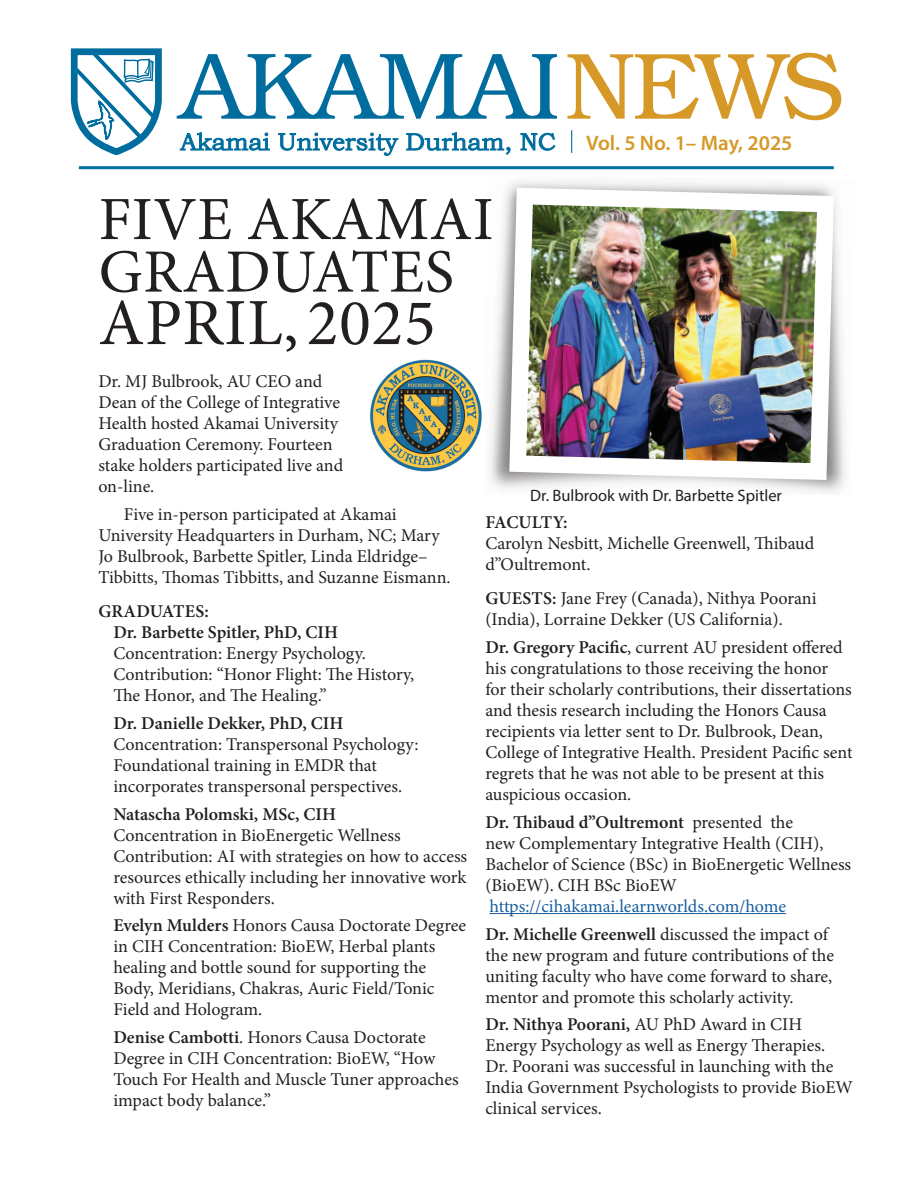
<style>
.page{position:relative;width:918px;height:1188px;background:#fff}
.page>*{position:absolute;margin:0;border:0;box-sizing:border-box;transform-origin:0 0}
.t1{font:66px "Minion Pro";letter-spacing:.01em;color:#231f20}
.t2{font:61.5px/52.5px "Minion Pro";letter-spacing:.01em;color:#231f20}
.t3{font:600 21px "Myriad Pro";color:#d69928}
.t4{font:18px/21px "Minion Pro";color:#231f20}
.t5{font:600 18px/21px "Minion Pro";color:#231f20}
.t6{font:18px/27.8px "Minion Pro";letter-spacing:-.005em;color:#175d9e}
.t7{font:16.5px "Myriad Pro";color:#231f20}
.s1{font-weight:600}
.s2{font-weight:600;color:#231f20}
.s3{color:#231f20}
</style>
<div class="page">
<svg style="left:177px;top:54px;width:380px;height:65px"></svg>
<svg style="left:71px;top:49px;width:91px;height:107px"></svg>
<svg style="left:180px;top:132px;width:90px;height:19px"></svg>
<svg style="left:278px;top:133px;width:120px;height:23px"></svg>
<svg style="left:406px;top:132px;width:104px;height:23px"></svg>
<svg style="left:521px;top:133px;width:34px;height:18px"></svg>
<svg style="left:567px;top:53px;width:274px;height:67px"></svg>
<svg style="left:571px;top:130px;width:1px;height:23px"></svg>
<hr style="left:79px;top:166px;width:755px;height:3px;background:#006e9f">
<img style="left:370px;top:359px;width:112px;height:76px">
<img style="left:373px;top:435px;width:105px;height:37px">
<hr style="left:489px;top:913px;width:297px;height:1px;background:#175d9e">
<img style="left:490px;top:199px;width:356px;height:294px">
<img style="left:487px;top:199px;width:4px;height:41px">
<img style="left:501px;top:181px;width:341px;height:307px">
<p class="t3" style="left:586px;top:130px;width:208px">Vol. 5 No. 1– May, 2025</p>
<h2 class="t2" style="left:99px;top:193px;width:397px">FIVE AKAMAI<br>GRADUATES</h2>
<h1 class="t1" style="left:99px;top:279px;width:338px">APRIL, 2025</h1>
<p class="t4" style="left:98px;top:371px;width:246px">Dr. MJ Bulbrook, AU CEO and<br>Dean of the College of Integrative<br>Health hosted Akamai University<br>Graduation Ceremony. Fourteen stake holders participated live and on-line.</p>
<p class="t4" style="left:98px;top:503px;width:354px;text-indent:26px">Five in-person participated at Akamai University Headquarters in Durham, NC; Mary Jo Bulbrook, Barbette Spitler, Linda Eldridge– Tibbitts, Thomas Tibbitts, and Suzanne Eismann.</p>
<p class="t5" style="left:113px;top:601px;width:226px;text-indent:-15px">GRADUATES:<br>Dr. Barbette Spitler, PhD, CIH</p>
<p class="t4" style="left:113px;top:643px;width:302px">Concentration: Energy Psychology.<br>Contribution: “Honor Flight: The History,<br>The Honor, and The Healing.”</p>
<p class="t5" style="left:113px;top:712px;width:232px">Dr. Danielle Dekker, PhD, CIH</p>
<p class="t4" style="left:113px;top:734px;width:307px">Concentration: Transpersonal Psychology:<br>Foundational training in EMDR that incorporates transpersonal perspectives.</p>
<p class="t5" style="left:113px;top:803px;width:224px">Natascha Polomski, MSc, CIH</p>
<p class="t4" style="left:113px;top:824px;width:355px">Concentration in BioEnergetic Wellness Contribution: AI with strategies on how to access resources ethically including her innovative work with First Responders.</p>
<p class="t4" style="left:113px;top:915px;width:354px"><span class="s1">Evelyn Mulders</span> Honors Causa Doctorate Degree in CIH Concentration: BioEW, Herbal plants healing and bottle sound for supporting the Body, Meridians, Chakras, Auric Field/Tonic Field and Hologram.</p>
<p class="t4" style="left:113px;top:1027px;width:347px"><span class="s1">Denise Cambotti</span>. Honors Causa Doctorate Degree in CIH Concentration: BioEW, “How Touch For Health and Muscle Tuner approaches impact body balance.”</p>
<p class="t7" style="left:530px;top:486px;width:253px">Dr. Bulbrook with Dr. Barbette Spitler</p>
<p class="t5" style="left:485px;top:511px;width:84px">FACULTY:</p>
<p class="t4" style="left:485px;top:533px;width:330px">Carolyn Nesbitt, Michelle Greenwell, Thibaud d”Oultremont.</p>
<p class="t4" style="left:485px;top:588px;width:333px"><span class="s1">GUESTS:</span> Jane Frey (Canada), Nithya Poorani (India), Lorraine Dekker (US California).</p>
<p class="t4" style="left:485px;top:637px;width:369px"><span class="s1">Dr. Gregory Pacific</span>, current AU president offered his congratulations to those receiving the honor for their scholarly contributions, their dissertations and thesis research including the Honors Causa recipients via letter sent to Dr. Bulbrook, Dean, College of Integrative Health. President Pacific sent regrets that he was not able to be present at this auspicious occasion.</p>
<p class="t4" style="left:485px;top:812px;width:367px"><span class="s1">Dr. Thibaud d”Oultremont</span> presented the<br>new Complementary Integrative Health (CIH), Bachelor of Science (BSc) in BioEnergetic Wellness (BioEW). CIH BSc BioEW</p>
<p class="t6" style="left:485px;top:892px;width:344px">https://cihakamai.learnworlds.com/home<br><span class="s2">Dr. Michelle Greenwell</span> <span class="s3">discussed the impact of</span></p>
<p class="t4" style="left:485px;top:944px;width:350px;text-align:justify">the new program and future contributions of the uniting faculty who have come forward to share, mentor and promote this scholarly activity.</p>
<p class="t4" style="left:485px;top:1014px;width:369px"><span class="s1">Dr. Nithya Poorani,</span> AU PhD Award in CIH Energy Psychology as well as Energy Therapies.<br>Dr. Poorani was successful in launching with the India Government Psychologists to provide BioEW clinical services.</p>
</div>
